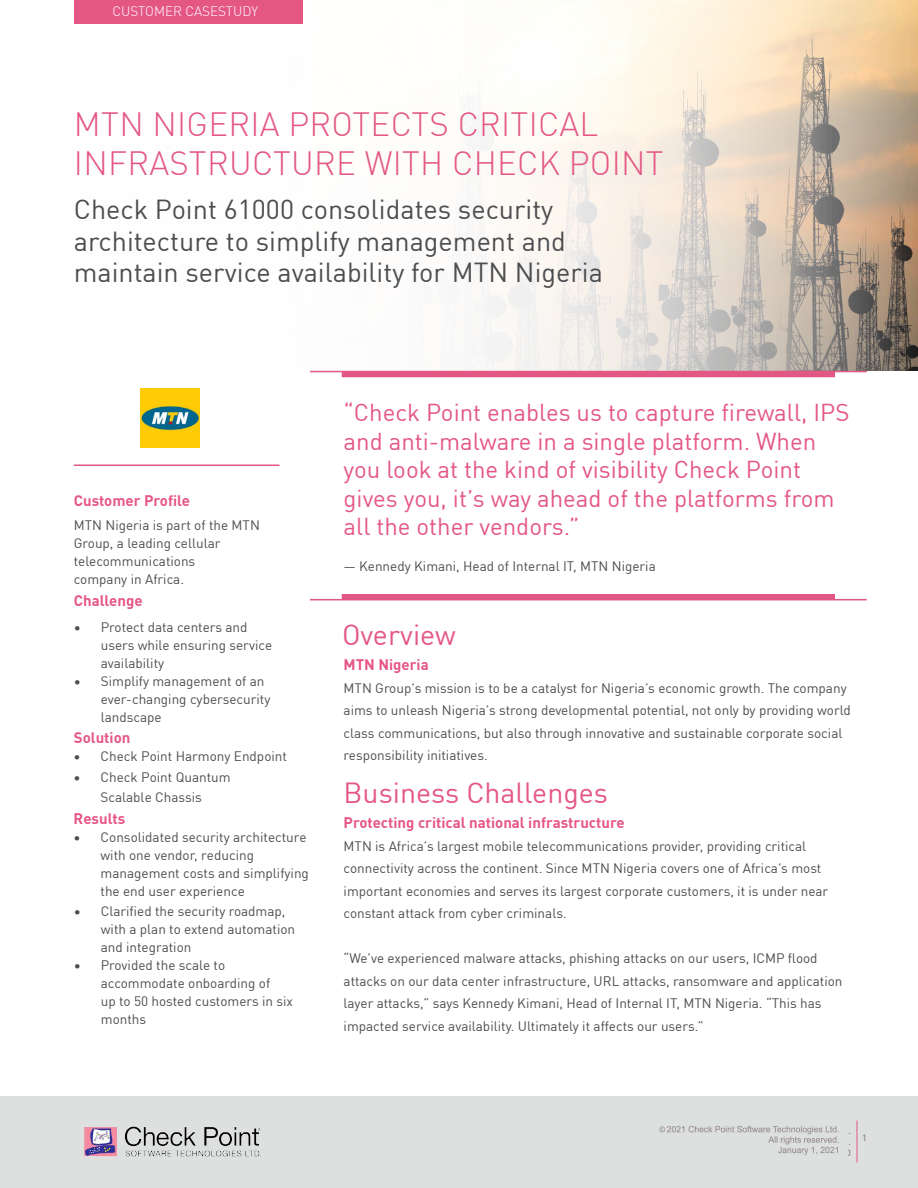
<style>
.page{position:relative;width:918px;height:1188px;background:#fff}
.page>*{position:absolute;margin:0;border:0;box-sizing:border-box;transform-origin:0 0}
.t1{font:300 33px/39.6px "DIN Pro";letter-spacing:.01em;color:#e45785}
.t2{font:28.5px "DIN Pro";color:#e45785}
.t3{font:27px/31.5px "DIN Pro";color:#4c4d4f}
.t4{font:24px/28.5px "DIN Pro";color:#e45785}
.t5{font:700 15px "DIN Pro";color:#e65684}
.t6{font:13.5px/18px "DIN Pro";color:#4c4d4f}
.t7{font:300 13.5px "DIN Pro";letter-spacing:-.01em;color:#fff}
.t8{font:500 9px "DIN Pro";color:#8b848b}
</style>
<div class="page">
<svg style="left:310px;top:0;width:608px;height:374px"></svg>
<div style="left:74px;top:0;width:229px;height:24px;background:#e45785"></div>
<hr style="left:74px;top:465px;width:206px;height:1px;background:#e35785">
<hr style="left:310px;top:599px;width:557px;height:1px;background:#e35785">
<div style="left:342px;top:594px;width:493px;height:6px;background:#e35785"></div>
<hr style="left:310px;top:371px;width:557px;height:1px;background:#e35785">
<div style="left:342px;top:371px;width:493px;height:6px;background:#e35785"></div>
<img style="left:140px;top:388px;width:59px;height:59px">
<div style="left:0;top:1097px;width:918px;height:91px;background:#dee0e0"></div>
<hr style="left:857px;top:1120px;width:1px;height:42px;background:#e35785">
<img style="left:84px;top:1126px;width:177px;height:31px">
<img style="left:659px;top:1125px;width:180px;height:30px">
<p class="t7" style="left:112px;top:1px;width:10px">CUS</p>
<p class="t7" style="left:138px;top:1px;width:56px">TOMER CASES</p>
<p class="t7" style="left:226px;top:1px;width:34px">TU DY</p>
<h1 class="t1" style="left:74px;top:102px;width:568px">MTN NIGERIA PROTECTS CRITICAL<br>IN FRASTRUCTURE WITH C HECK POINT</h1>
<h3 class="t3" style="left:74px;top:192px;width:531px">Check Point 61000 consolidates security architecture to simplify management and maintain service availability for MTN Nigeria</h3>
<p class="t5" style="left:74px;top:488px;width:118px">Customer Profile</p>
<p class="t6" style="left:74px;top:515px;width:188px">MTN Nigeria is part of the MTN<br>Group, a leading cellular telecommunications<br>company in Africa.</p>
<p class="t5" style="left:74px;top:589px;width:70px">Challenge</p>
<p class="t6" style="left:101px;top:617px;width:173px;text-indent:-27px">• Protect data centers and users while ensuring service availability</p>
<p class="t6" style="left:101px;top:671px;width:171px;text-indent:-27px">• Simplify management of an ever-changing cybersecurity landscape</p>
<p class="t5" style="left:74px;top:726px;width:58px">Solution</p>
<p class="t6" style="left:74px;top:747px;width:215px">• Check Point Harmony Endpoint</p>
<p class="t6" style="left:74px;top:766px;width:159px;line-height:20.2px;text-align:center">• Check Point Quantum<br>Scalable Chassis</p>
<p class="t5" style="left:74px;top:807px;width:53px">Results</p>
<p class="t6" style="left:101px;top:828px;width:210px;text-indent:-27px">• Consolidated security architecture with one vendor, reducing management costs and simplifying the end user experience</p>
<p class="t6" style="left:101px;top:902px;width:196px;text-indent:-27px">• Clarified the security roadmap, with a plan to extend automation and integration</p>
<p class="t6" style="left:101px;top:956px;width:194px;text-indent:-27px">• Provided the scale to accommodate onboarding of<br>up to 50 hosted customers in six months</p>
<h3 class="t4" style="left:344px;top:397px;width:507px">“Check Point enables us to capture firewall, IPS and anti-malware in a single platform. When you look at the kind of visibility Check Point gives you, it’s way ahead of the platforms from all the other vendors.”</h3>
<p class="t6" style="left:344px;top:557px;width:314px">— Kennedy Kimani, Head of Internal IT, MTN Nigeria</p>
<h2 class="t2" style="left:342px;top:613px;width:115px">Overview</h2>
<p class="t5" style="left:344px;top:653px;width:87px">MTN Nigeria</p>
<p class="t6" style="left:344px;top:676px;width:509px;line-height:22.5px">MTN Group’s mission is to be a catalyst for Nigeria’s economic growth. The company aims to unleash Nigeria’s strong developmental potential, not only by providing world class communications, but also through innovative and sustainable corporate social responsibility initiatives.</p>
<h2 class="t2" style="left:344px;top:771px;width:266px">Business Challenges</h2>
<p class="t5" style="left:344px;top:811px;width:283px">Protecting critical national infrastructure</p>
<p class="t6" style="left:344px;top:834px;width:486px;line-height:22.5px">MTN is Africa’s largest mobile telecommunications provider, providing critical connectivity across the continent. Since MTN Nigeria covers one of Africa’s most important economies and serves its largest corporate customers, it is under near constant attack from cyber criminals.</p>
<p class="t6" style="left:344px;top:946px;width:501px;line-height:22.5px">“We’ve experienced malware attacks, phishing attacks on our users, ICMP flood attacks on our data center infrastructure, URL attacks, ransomware and application layer attacks,” says Kennedy Kimani, Head of Internal IT, MTN Nigeria. “This has impacted service availability. Ultimately it affects our users.”</p>
<p class="t8" style="left:862px;top:1131px;width:6px">1</p>
</div>
